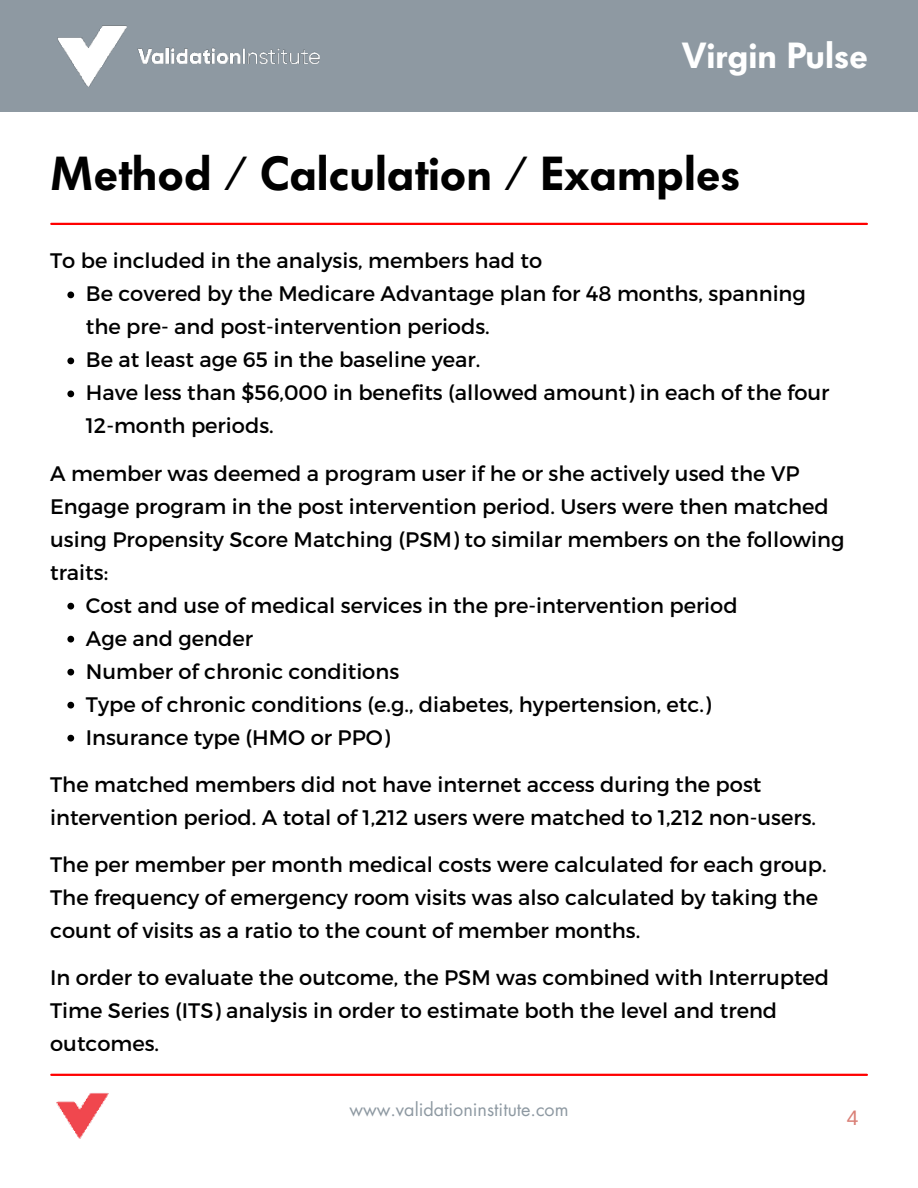
<style>
.page{position:relative;width:918px;height:1188px;background:#fff}
.page>*{position:absolute;margin:0;border:0;box-sizing:border-box;transform-origin:0 0}
.t1{font:600 47.25px "Futura BQ";color:#000}
.t2{font:600 36px "Futura BQ";color:#fff}
.t3{font:21px/33px "Montserrat";color:#000}
.t4{font:21px "Arimo";color:#d97f76}
.t5{font:18px "Futura LT";color:#8e99a2}
</style>
<div class="page">
<div style="left:0;top:0;width:918px;height:111px;background:#8e99a2"></div>
<img style="left:57px;top:25px;width:263px;height:62px">
<hr style="left:51px;top:1074px;width:816px;height:2px;background:#f00">
<img style="left:56px;top:1093px;width:53px;height:46px">
<hr style="left:51px;top:223px;width:816px;height:2px;background:#f00">
<svg style="left:67px;top:292px;width:7px;height:6px"></svg>
<svg style="left:67px;top:358px;width:7px;height:6px"></svg>
<svg style="left:67px;top:391px;width:7px;height:6px"></svg>
<svg style="left:67px;top:603px;width:7px;height:7px"></svg>
<svg style="left:67px;top:636px;width:7px;height:7px"></svg>
<svg style="left:67px;top:669px;width:7px;height:7px"></svg>
<svg style="left:67px;top:702px;width:7px;height:7px"></svg>
<svg style="left:67px;top:735px;width:7px;height:7px"></svg>
<h2 class="t2" style="left:682px;top:35px;width:188px">Virgin Pulse</h2>
<h1 class="t1" style="left:50px;top:146px;width:692px">Method / Calculation / Examples</h1>
<p class="t3" style="left:50px;top:244px;width:494px">To be included in the analysis, members had to</p>
<p class="t3" style="left:86px;top:277px;width:745px">Be covered by the Medicare Advantage plan for 48 months, spanning the pre- and post-intervention periods.<br>Be at least age 65 in the baseline year.<br>Have less than $56,000 in benefits (allowed amount) in each of the four 12-month periods.</p>
<p class="t3" style="left:50px;top:456px;width:796px">A member was deemed a program user if he or she actively used the VP Engage program in the post intervention period. Users were then matched using Propensity Score Matching (PSM) to similar members on the following traits:</p>
<p class="t3" style="left:86px;top:588px;width:653px">Cost and use of medical services in the pre-intervention period Age and gender<br>Number of chronic conditions<br>Type of chronic conditions (e.g., diabetes, hypertension, etc.)<br>Insurance type (HMO or PPO)</p>
<p class="t3" style="left:50px;top:768px;width:767px">The matched members did not have internet access during the post intervention period. A total of 1,212 users were matched to 1,212 non-users.</p>
<p class="t3" style="left:50px;top:848px;width:778px">The per member per month medical costs were calculated for each group.<br>The frequency of emergency room visits was also calculated by taking the count of visits as a ratio to the count of member months.</p>
<p class="t3" style="left:50px;top:961px;width:781px">In order to evaluate the outcome, the PSM was combined with Interrupted<br>Time Series (ITS) analysis in order to estimate both the level and trend outcomes.</p>
<p class="t5" style="left:349px;top:1098px;width:221px">www.validationinstitute.com</p>
<p class="t4" style="left:847px;top:1105px;width:13px">4</p>
</div>
